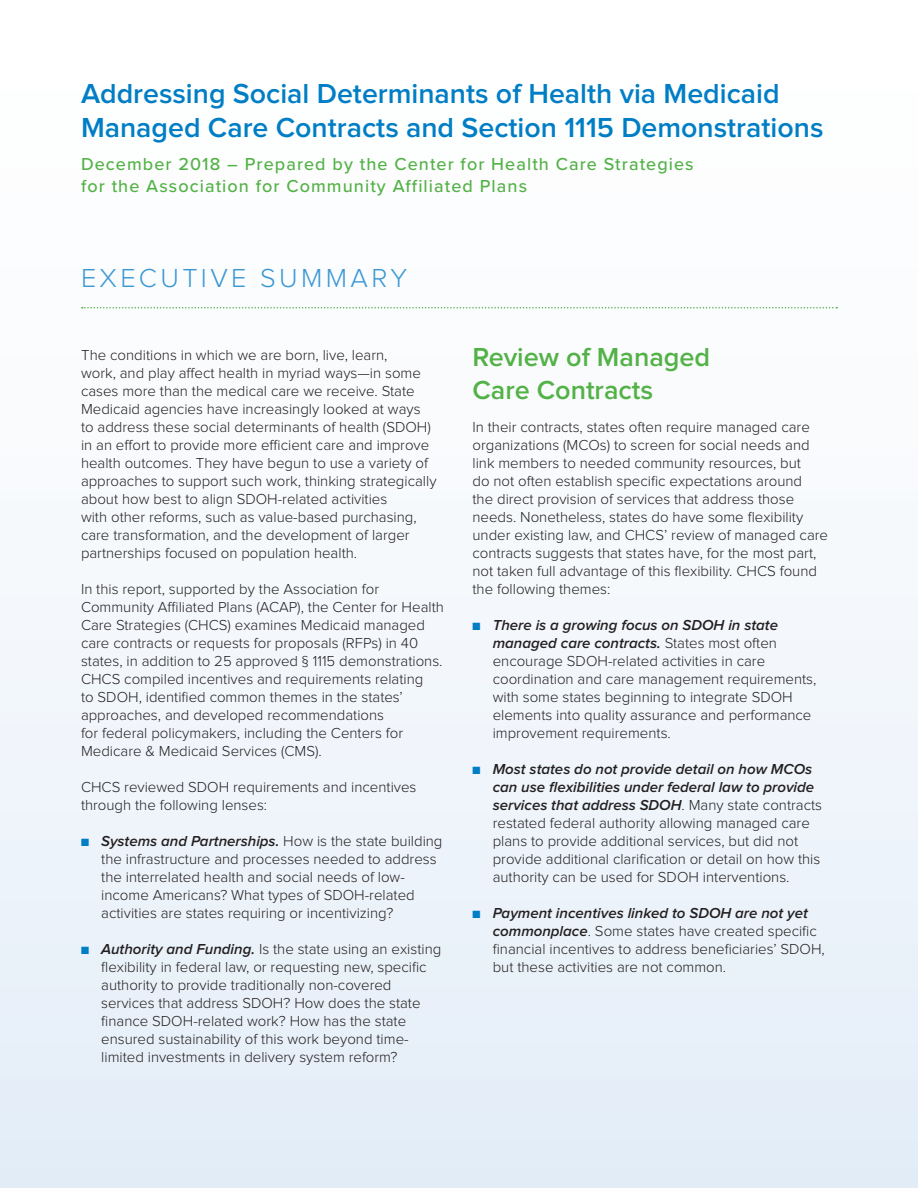
<style>
.page{position:relative;width:918px;height:1188px;background:#fff}
.page>*{position:absolute;margin:0;border:0;box-sizing:border-box;transform-origin:0 0}
.Cover_Headline{font:600 28.5px/34.2px "Proxima Nova";color:#007ec5}
.Subhead_1{font:600 27px/33px "Proxima Nova";color:#53b247}
.Section_Header{font:300 27px "Proxima Nova";letter-spacing:.125em;color:#3b98d3}
.Cover_Subhead{font:500 18px/21.6px "Proxima Nova";letter-spacing:.06em;color:#53b247}
.Body{font:300 15px/18px "Proxima Nova";color:#231f20}
.s1{color:#007ec5}
.s2{font-weight:600;font-style:italic}
</style>
<div class="page">
<div style="left:0;top:0;width:918px;height:1188px;background:linear-gradient(to bottom,#fff,#e5eef8)"></div>
<svg style="left:82px;top:307px;width:755px;height:1px"></svg>
<p class="Cover_Headline" style="left:81px;top:77px;width:744px">Addressing Social Determinants of Health via Medicaid<br>Managed Care Contracts and Section 1115 Demonstrations</p>
<p class="Cover_Subhead" style="left:81px;top:153px;width:614px">December 2018 – Prepared by the Center for Health Care Strategies for the Association for Community Affiliated Plans</p>
<p class="Section_Header" style="left:81px;top:263px;width:328px">EXECUTIVE SUMMARY</p>
<p class="Body" style="left:81px;top:346px;width:357px">The conditions in which we are born, live, learn,<br>work, and play affect health in myriad ways—in some cases more than the medical care we receive. State Medicaid agencies have increasingly looked at ways to address these social determinants of health (SDOH) in an effort to provide more efficient care and improve health outcomes. They have begun to use a variety of approaches to support such work, thinking strategically about how best to align SDOH-related activities<br>with other reforms, such as value-based purchasing, care transformation, and the development of larger partnerships focused on population health.</p>
<p class="Body" style="left:81px;top:580px;width:364px">In this report, supported by the Association for Community Affiliated Plans (ACAP), the Center for Health Care Strategies (CHCS) examines Medicaid managed care contracts or requests for proposals (RFPs) in 40 states, in addition to 25 approved § 1115 demonstrations.<br>CHCS compiled incentives and requirements relating<br>to SDOH, identified common themes in the states’ approaches, and developed recommendations<br>for federal policymakers, including the Centers for Medicare &amp; Medicaid Services (CMS).</p>
<p class="Body" style="left:81px;top:778px;width:337px">CHCS reviewed SDOH requirements and incentives through the following lenses:</p>
<p class="Body" style="left:101px;top:832px;width:343px;text-indent:-20px"><span class="s1">■</span> <span class="s2">Systems and Partnerships.</span> How is the state building the infrastructure and processes needed to address the interrelated health and social needs of low&shy;income Americans? What types of SDOH-related activities are states requiring or incentivizing?</p>
<p class="Body" style="left:101px;top:940px;width:342px;text-indent:-20px"><span class="s1">■</span> <span class="s2">Authority and Funding.</span> Is the state using an existing flexibility in federal law, or requesting new, specific authority to provide traditionally non-covered services that address SDOH? How does the state finance SDOH-related work? How has the state ensured sustainability of this work beyond time&shy;limited investments in delivery system reform?</p>
<p class="Subhead_1" style="left:472px;top:341px;width:239px">Review of Managed<br>Care Contracts</p>
<p class="Body" style="left:472px;top:418px;width:357px">In their contracts, states often require managed care organizations (MCOs) to screen for social needs and link members to needed community resources, but<br>do not often establish specific expectations around<br>the direct provision of services that address those needs. Nonetheless, states do have some flexibility under existing law, and CHCS’ review of managed care contracts suggests that states have, for the most part, not taken full advantage of this flexibility. CHCS found the following themes:</p>
<p class="Body" style="left:493px;top:616px;width:325px;text-indent:-20px"><span class="s1">■</span> <span class="s2">There is a growing focus on SDOH in state managed care contracts.</span> States most often encourage SDOH-related activities in care coordination and care management requirements, with some states beginning to integrate SDOH elements into quality assurance and performance improvement requirements.</p>
<p class="Body" style="left:493px;top:760px;width:331px;text-indent:-20px"><span class="s1">■</span> <span class="s2">Most states do not provide detail on how MCOs can use flexibilities under federal law to provide services that address SDOH</span>. Many state contracts restated federal authority allowing managed care plans to provide additional services, but did not provide additional clarification or detail on how this authority can be used for SDOH interventions.</p>
<p class="Body" style="left:493px;top:904px;width:334px;text-indent:-20px"><span class="s1">■</span> <span class="s2">Payment incentives linked to SDOH are not yet commonplace</span>. Some states have created specific financial incentives to address beneficiaries’ SDOH, but these activities are not common.</p>
</div>
